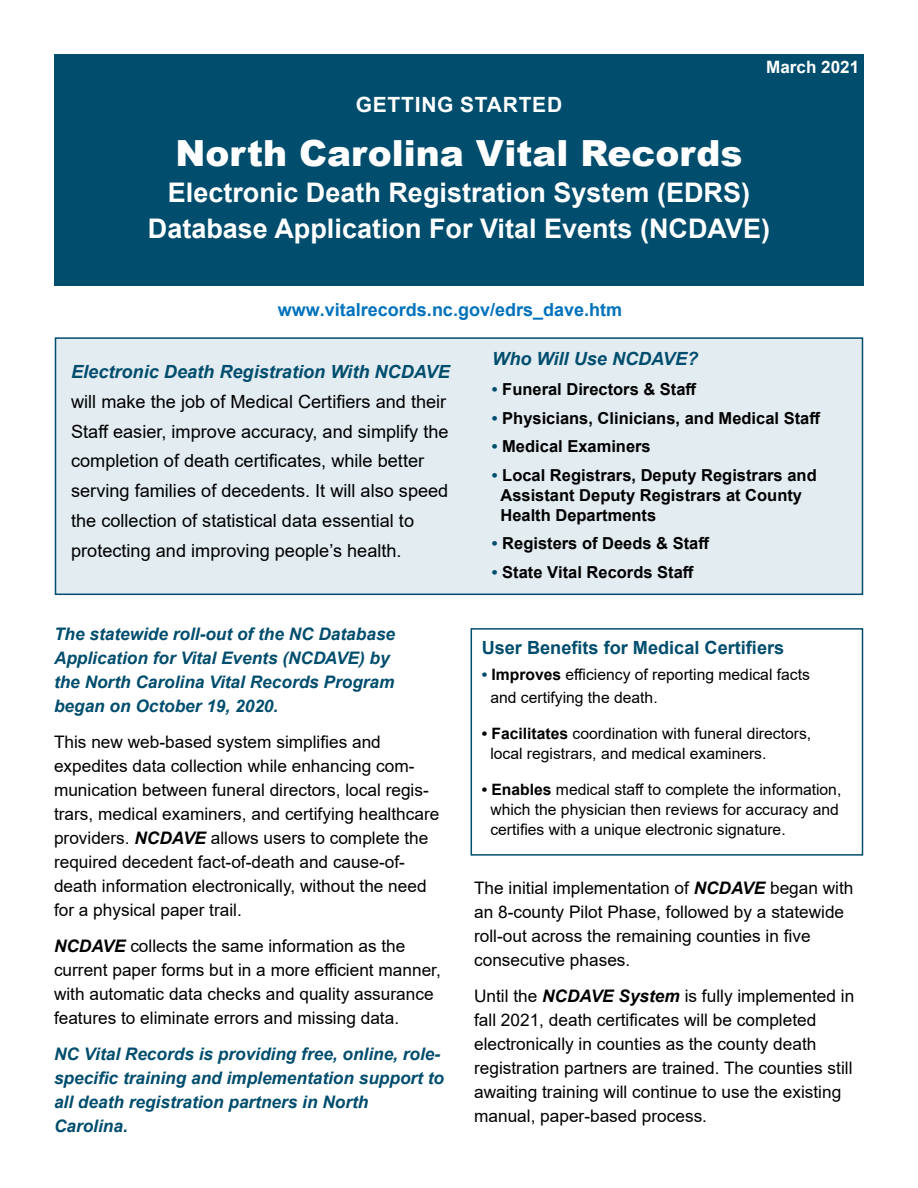
<style>
.page{position:relative;width:918px;height:1188px;background:#fff}
.page>*{position:absolute;margin:0;border:0;box-sizing:border-box;transform-origin:0 0}
.t1{font:900 36px "Arial";color:#fff}
.t2{font:700 27px/36px "Arial";color:#fff}
.t3{font:700 21px "Arial";letter-spacing:.035em;color:#fff}
.t4{font:18.15px/29.7px "Arial";color:#000}
.t5{font:italic 700 18.15px "Arial";color:#004d6d}
.t6{font:700 18.15px "Arial";color:#004d6d}
.t7{font:700 18px "Arial";color:#0072bc}
.t8{font:17.25px/24px "Arial";color:#000}
.t9{font:italic 700 17.25px/24px "Arial";color:#004d6d}
.t10{font:700 17.1px "Arial";color:#fff}
.t11{font:700 16.5px/19.8px "Arial";color:#000}
.t12{font:15.6px/19.8px "Arial";color:#000}
.s1{font-weight:700;font-style:italic}
.s2{color:#004d6d}
.s3{font-weight:700;color:#004d6d}
.s4{font-weight:700}
</style>
<div class="page">
<div style="left:55px;top:337px;width:808px;height:258px;background:#e2ecf1;border:2px solid #004d6d"></div>
<div style="left:54px;top:54px;width:810px;height:231px;background:#004d6d"></div>
<div style="left:471px;top:628px;width:392px;height:228px;border:2px solid #004d6d"></div>
<p class="t10" style="left:766px;top:55px;width:94px">March 2021</p>
<p class="t3" style="left:356px;top:90px;width:208px">Getting Started</p>
<h1 class="t1" style="left:176px;top:127px;width:568px">North Carolina Vital Records</h1>
<h2 class="t2" style="left:168px;top:175px;width:518px">Electronic Death Registration System (EDR</h2>
<h2 class="t2" style="left:148px;top:175px;width:624px;text-indent:575px">S)<br>Database Application For Vital Events (NCDAVE)</h2>
<p class="t7" style="left:278px;top:297px;width:346px">www.vitalrecords.nc.gov/edrs_dave.htm</p>
<p class="t5" style="left:71px;top:360px;width:380px">Electronic Death Registration With NCDAVE</p>
<p class="t4" style="left:71px;top:387px;width:379px">will make the job of Medical Certifiers and their Staff easier, improve accuracy, and simplify the completion of death certificates, while better serving families of decedents. It will also speed the collection of statistical data essential to protecting and improving people’s health.</p>
<p class="t9" style="left:54px;top:622px;width:343px">The statewide roll-out of the NC Database Application for Vital Events (NCDAVE) by the North Carolina Vital Records Program began on October 19, 2020.</p>
<p class="t8" style="left:54px;top:730px;width:387px">This new web-based system simplifies and expedites data collection while enhancing com&shy;munication between funeral directors, local regis&shy;trars, medical examiners, and certifying healthcare providers. <span class="s1">NCDAVE</span> allows users to complete the required decedent fact-of-death and cause-of&shy;death information electronically, without the need for a physical paper trail.</p>
<p class="t8" style="left:54px;top:934px;width:388px"><span class="s1">NCDAVE</span> collects the same information as the current paper forms but in a more efficient manner, with automatic data checks and quality assurance features to eliminate errors and missing data.</p>
<p class="t9" style="left:54px;top:1042px;width:392px">NC Vital Records is providing free, online, role&shy;specific training and implementation support to all death registration partners in North Carolina.</p>
<p class="t5" style="left:492px;top:347px;width:208px">Who Will Use NCDAVE?</p>
<p class="t11" style="left:492px;top:380px;width:206px"><span class="s2">•</span> Funeral Directors &amp; Staff</p>
<p class="t11" style="left:492px;top:408px;width:330px"><span class="s2">•</span> Physicians, Clinicians, and Medical Staff</p>
<p class="t11" style="left:492px;top:437px;width:160px"><span class="s2">•</span> Medical examiners</p>
<p class="t11" style="left:500px;top:465px;width:318px;text-indent:-9px"><span class="s2">•</span> Local registrars, deputy registrars and assistant deputy registrars at County<br>Health departments</p>
<p class="t11" style="left:492px;top:533px;width:219px"><span class="s2">•</span> Registers of Deeds &amp; Staff</p>
<p class="t11" style="left:492px;top:562px;width:204px"><span class="s2">•</span> State Vital Records Staff</p>
<p class="t6" style="left:482px;top:635px;width:304px">User Benefits for Medical Certifiers</p>
<p class="t12" style="left:490px;top:663px;width:321px;line-height:23.1px;text-indent:-9px"><span class="s3">•</span> <span class="s4">Improves</span> efficiency of reporting medical facts and certifying the death.</p>
<p class="t12" style="left:490px;top:724px;width:322px;text-indent:-9px"><span class="s4">• Facilitates</span> coordination with funeral directors, local registrars, and medical examiners.</p>
<p class="t12" style="left:490px;top:780px;width:353px;text-indent:-9px"><span class="s4">• Enables</span> medical staff to complete the information, which the physician then reviews for accuracy and certifies with a unique electronic signature.</p>
<p class="t8" style="left:474px;top:876px;width:381px">The initial implementation of <span class="s1">NCDAVE</span> began with an 8-county Pilot Phase, followed by a statewide roll-out across the remaining counties in five consecutive phases.</p>
<p class="t8" style="left:474px;top:984px;width:382px">Until the <span class="s1">NCDAVE System</span> is fully implemented in fall 2021, death certificates will be completed electronically in counties as the county death registration partners are trained. The counties still awaiting training will continue to use the existing manual, paper-based process.</p>
</div>
